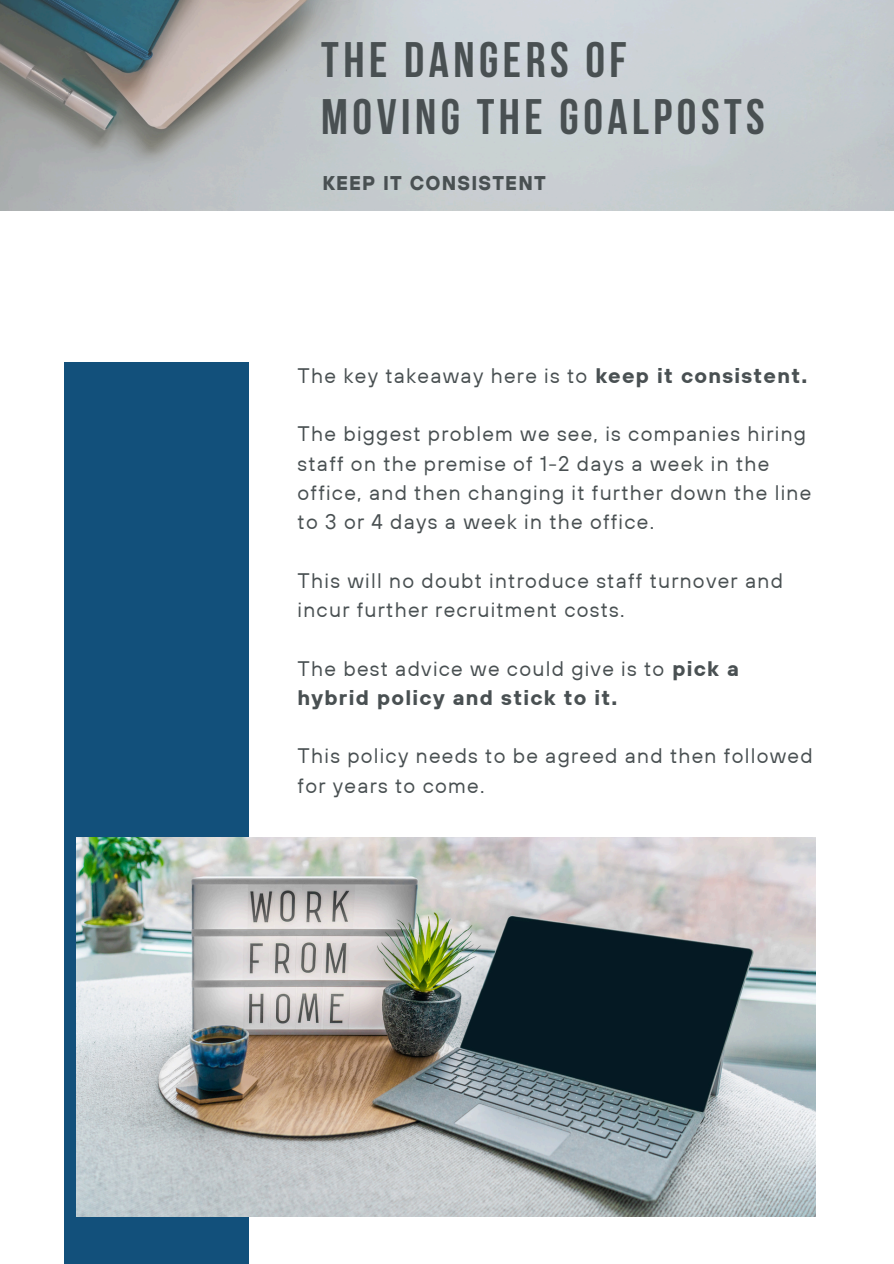
<style>
.page{position:relative;width:894px;height:1264px;background:#fff}
.page>*{position:absolute;margin:0;border:0;box-sizing:border-box;transform-origin:0 0}
.t1{font:700 49.65px/56.2px "Bebas Neue";letter-spacing:.09em;color:#495052}
.t2{font:21px/29.2px "TT Hoves";letter-spacing:.06em;color:#495052}
.t3{font:700 21px/29.2px "TT Hoves";letter-spacing:.06em;color:#495052}
.t4{font:700 19.8px "TT Hoves";letter-spacing:.06em;color:#495052}
.s1{font-weight:700}
.s2{font-weight:400}
</style>
<div class="page">
<div style="left:64px;top:362px;width:185px;height:901px;background:#12507b"></div>
<img style="left:76px;top:837px;width:738px;height:379px">
<img style="left:0;top:0;width:893px;height:211px">
<h1 class="t1" style="left:321px;top:37px;width:445px">THE DANGERS OF<br>MOVING THE GOALPOSTS</h1>
<h2 class="t4" style="left:322px;top:170px;width:225px">KEEP IT CONSISTENT</h2>
<p class="t2" style="left:297px;top:360px;width:511px">The key takeaway here is to <span class="s1">keep it consistent.</span></p>
<p class="t2" style="left:297px;top:419px;width:515px">The biggest problem we see, is companies hiring staff on the premise of 1-2 days a week in the office, and then changing it further down the line to 3 or 4 days a week in the office.</p>
<p class="t2" style="left:297px;top:565px;width:486px">This will no doubt introduce staff turnover and incur further recruitment costs.</p>
<p class="t3" style="left:297px;top:653px;width:442px"><span class="s2">The best advice we could give is to</span> pick a hybrid policy and stick to it.</p>
<p class="t2" style="left:297px;top:741px;width:516px">This policy needs to be agreed and then followed for years to come.</p>
</div>
